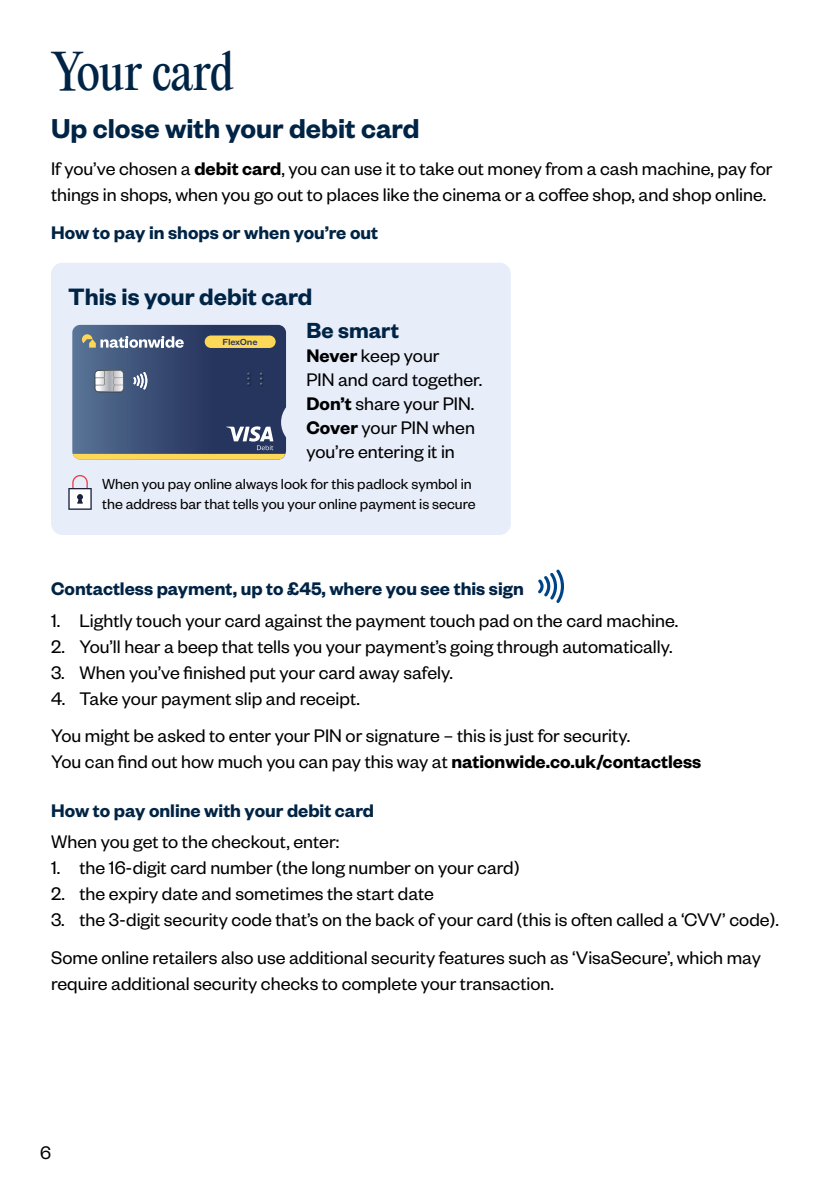
<style>
.page{position:relative;width:840px;height:1191px;background:#fff}
.page>*{position:absolute;margin:0;border:0;box-sizing:border-box;transform-origin:0 0}
.t1{font:48px "PP Editorial New";letter-spacing:-.02em;color:#002445}
.t2{font:600 30px "Founders Grotesk";color:#002445}
.t3{font:600 26px "Founders Grotesk";color:#002445}
.t4{font:600 24px "Founders Grotesk";color:#002445}
.Body{font:20px/26px "Founders Grotesk";color:#000}
.t5{font:600 20px "Founders Grotesk";color:#002445}
.Body-2{font:16px/20px "Founders Grotesk";color:#000}
.t6{font:500 9.8px "Founders Grotesk Text";letter-spacing:-.03em;color:#27355e}
.s1{font-weight:600}
</style>
<div class="page">
<div style="left:51px;top:263px;width:459px;height:272px;background:#e7edf9;border-radius:11px"></div>
<svg style="left:68px;top:475px;width:24px;height:35px"></svg>
<svg style="left:72px;top:325px;width:214px;height:134px;background:#4f5c75"></svg>
<svg style="left:538px;top:569px;width:25px;height:34px"></svg>
<h2 class="t1" style="left:51px;top:39px;width:185px">Your card</h2>
<h3 class="t2" style="left:51px;top:110px;width:370px">Up close with your debit card</h3>
<p class="Body" style="left:51px;top:155px;width:722px">If you’ve chosen a <span class="s1">debit card</span>, you can use it to take out money from a cash machine, pay for things in shops, when you go out to places like the cinema or a coffee shop, and shop online.</p>
<h4 class="t5" style="left:51px;top:220px;width:328px">How to pay in shops or when you’re out</h4>
<h2 class="t3" style="left:68px;top:280px;width:246px">This is your debit card</h2>
<h3 class="t4" style="left:306px;top:315px;width:94px">Be smart</h3>
<p class="Body" style="left:306px;top:342px;width:177px;line-height:24px"><span class="s1">Never</span> keep your<br>PIN and card together.</p>
<p class="Body" style="left:306px;top:389px;width:169px"><span class="s1">Don’t</span> share your PIN.</p>
<p class="Body" style="left:306px;top:414px;width:170px;line-height:24px"><span class="s1">Cover</span> your PIN when you’re entering it in</p>
<p class="Body-2" style="left:102px;top:473px;width:375px">When you pay online always look for this padlock symbol in the address bar that tells you your online payment is secure</p>
<p class="t6" style="left:222px;top:335px;width:36px">FlexOne</p>
<h4 class="t5" style="left:51px;top:576px;width:474px">Contactless payment, up to £45, where you see this sign</h4>
<p class="Body" style="left:51px;top:606px;width:628px">1. Lightly touch your card against the payment touch pad on the card machine.</p>
<p class="Body" style="left:51px;top:632px;width:622px">2. You’ll hear a beep that tells you your payment’s going through automatically.</p>
<p class="Body" style="left:51px;top:658px;width:403px">3. When you’ve finished put your card away safely.</p>
<p class="Body" style="left:51px;top:684px;width:310px">4. Take your payment slip and receipt.</p>
<p class="Body" style="left:51px;top:721px;width:651px">You might be asked to enter your PIN or signature – this is just for security.<br>You can find out how much you can pay this way at <span class="s1">nationwide.co.uk/contactless</span></p>
<h4 class="t5" style="left:51px;top:797px;width:324px">How to pay online with your debit card</h4>
<p class="Body" style="left:51px;top:828px;width:290px">When you get to the checkout, enter:</p>
<p class="Body" style="left:51px;top:854px;width:469px">1. the 16-digit card number (the long number on your card)</p>
<p class="Body" style="left:51px;top:880px;width:384px">2. the expiry date and sometimes the start date</p>
<p class="Body" style="left:51px;top:906px;width:729px">3. the 3-digit security code that’s on the back of your card (this is often called a ‘CVV’ code).</p>
<p class="Body" style="left:51px;top:943px;width:711px">Some online retailers also use additional security features such as ‘VisaSecure’, which may require additional security checks to complete your transaction.</p>
<p class="Body" style="left:40px;top:1138px;width:12px">6</p>
</div>
